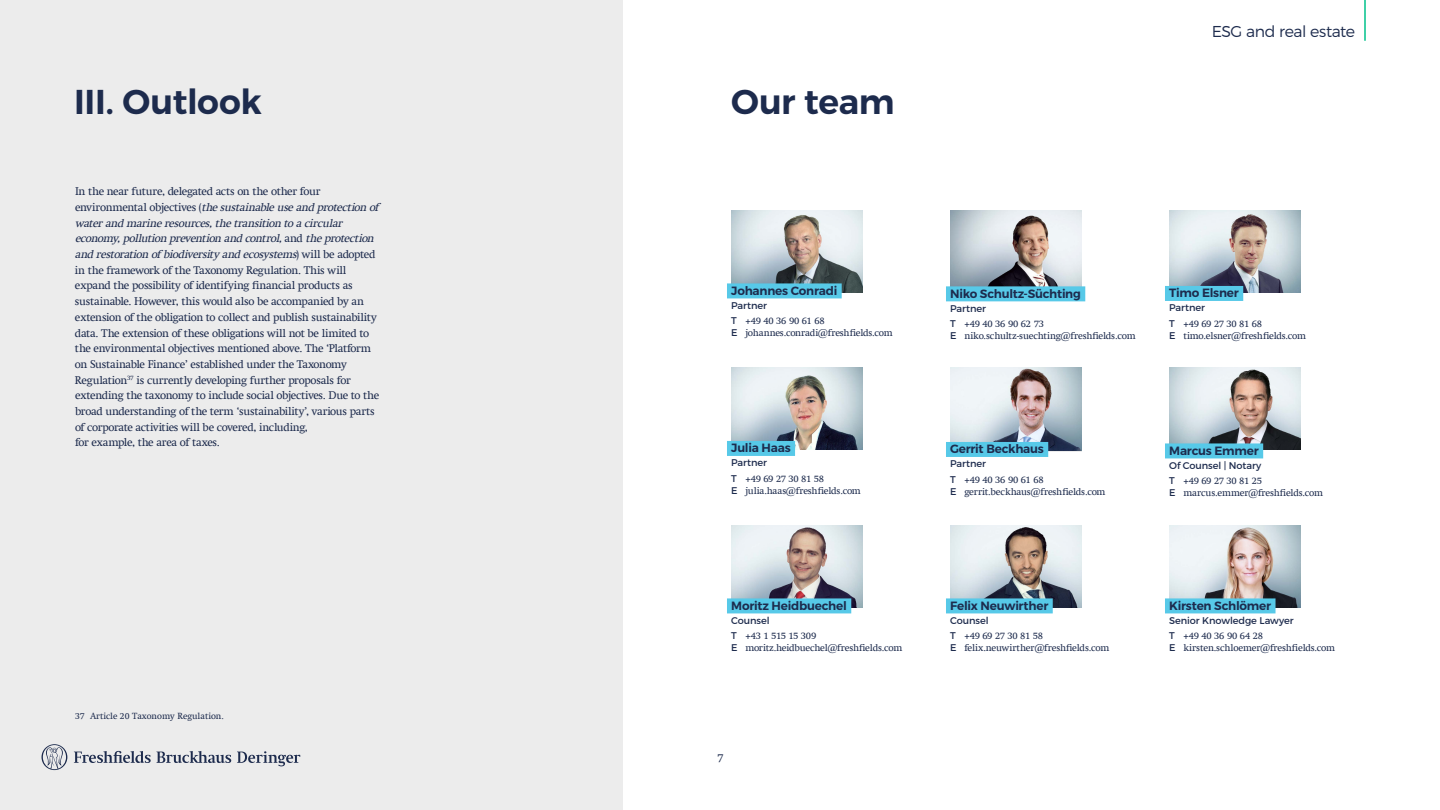
<style>
.page{position:relative;width:1440px;height:810px;background:#fff}
.page>*{position:absolute;margin:0;border:0;box-sizing:border-box;transform-origin:0 0}
.t1{font:600 34.5px "Montserrat";letter-spacing:-.01em;color:#1d2b4d}
.t2{font:300 15.75px "Montserrat";letter-spacing:-.03em;color:#1d2b4d}
.t3{font:600 12px "Montserrat";letter-spacing:-.02em;color:#1d2b4d}
.t4{font:300 12px "Swift Com";color:#1d2b4d}
.t5{font:11.25px/15.8px "Swift Com";letter-spacing:-.03em;color:#1d2b4d}
.t6{font:9.75px/12px "Swift Com";letter-spacing:-.02em;color:#1d2b4d}
.t7{font:9.75px "Montserrat";letter-spacing:-.01em;color:#1d2b4d}
.t8{font:9px "Swift Com";color:#1d2b4d}
.s1{font-style:italic}
.s2{font-family:"Montserrat"}
</style>
<div class="page">
<div style="left:0;top:0;width:622px;height:810px;background:#ececec"></div>
<svg style="left:237px;top:751px;width:63px;height:15px"></svg>
<svg style="left:74px;top:751px;width:157px;height:12px"></svg>
<svg style="left:42px;top:744px;width:25px;height:26px"></svg>
<hr style="left:1364px;top:0;width:2px;height:41px;background:#00c18b">
<img style="left:731px;top:367px;width:131px;height:83px">
<div style="left:727px;top:441px;width:68px;height:15px;background:#57c9e8"></div>
<img style="left:731px;top:525px;width:131px;height:82px">
<div style="left:727px;top:598px;width:124px;height:15px;background:#57c9e8"></div>
<img style="left:950px;top:525px;width:131px;height:82px">
<div style="left:946px;top:598px;width:107px;height:15px;background:#57c9e8"></div>
<img style="left:1169px;top:525px;width:131px;height:82px">
<div style="left:1165px;top:598px;width:111px;height:15px;background:#57c9e8"></div>
<img style="left:731px;top:210px;width:131px;height:82px">
<div style="left:727px;top:283px;width:115px;height:15px;background:#57c9e8"></div>
<img style="left:950px;top:367px;width:131px;height:83px">
<div style="left:946px;top:442px;width:102px;height:15px;background:#57c9e8"></div>
<img style="left:950px;top:210px;width:131px;height:76px">
<div style="left:946px;top:286px;width:139px;height:15px;background:#57c9e8"></div>
<img style="left:1169px;top:367px;width:131px;height:83px">
<div style="left:1165px;top:443px;width:98px;height:15px;background:#57c9e8"></div>
<img style="left:1169px;top:210px;width:131px;height:82px">
<div style="left:1165px;top:286px;width:78px;height:15px;background:#57c9e8"></div>
<h1 class="t1" style="left:74px;top:81px;width:189px">III. Outlook</h1>
<h1 class="t1" style="left:731px;top:81px;width:165px">Our team</h1>
<p class="t5" style="left:75px;top:183px;width:306px">In the near future, delegated acts on the other four<br>e nv i r o n m e n t a l o bj e c t iv e s ( <span class="s1">thesustainableuseand protection of waterand marineresources,thetransition to acircular economy,pollution prevention and control,</span>a n d <span class="s1">theprotection and restoration of biodiversity and ecosystems</span>) w i l l b e a d o p t e d in the framework of the Taxonomy Regulation. This will expand the possibility of identifying financial products as sustainable. However, this would also be accompanied by an extension of the obligation to collect and publish sustainability data. The extension of these obligations will not be limited to the environmental objectives mentioned above. The ‘Platform on Sustainable Finance’ established under the Taxonomy Regulation<sup>37</sup> is currently developing further proposals for extending the taxonomy to include social objectives. Due to the broad understanding of the term ‘sustainability’, various parts of corporate activities will be covered, including,<br>for example, the area of taxes.</p>
<p class="t8" style="left:75px;top:710px;width:150px">37 Article 20 Taxonomy Regulation.</p>
<p class="t3" style="left:731px;top:283px;width:108px">Johannes Conradi</p>
<p class="t7" style="left:731px;top:299px;width:37px">Partner</p>
<p class="t6" style="left:731px;top:315px;width:163px"><span class="s2">T</span> +49 40 36 90 61 68<br><span class="s2">E</span> johannes.conradi@freshfields.com</p>
<p class="t3" style="left:731px;top:440px;width:61px">Julia Haas</p>
<p class="t7" style="left:731px;top:457px;width:37px">Partner</p>
<p class="t6" style="left:731px;top:473px;width:131px"><span class="s2">T</span> +49 69 27 30 81 58<br><span class="s2">E</span> julia.haas@freshfields.com</p>
<p class="t3" style="left:731px;top:598px;width:117px">Moritz Heidbuechel</p>
<p class="t7" style="left:731px;top:614px;width:40px">Counsel</p>
<p class="t6" style="left:731px;top:630px;width:173px"><span class="s2">T</span> +43 1 515 15 309<br><span class="s2">E</span> moritz.heidbuechel@freshfields.com</p>
<p class="t4" style="left:717px;top:751px;width:8px">7</p>
<h2 class="t2" style="left:1212px;top:22px;width:145px">ESG and real estate</h2>
<p class="t3" style="left:950px;top:286px;width:132px">Niko Schultz-Süchting</p>
<p class="t7" style="left:950px;top:302px;width:37px">Partner</p>
<p class="t6" style="left:950px;top:318px;width:187px"><span class="s2">T</span> +49 40 36 90 62 73<br><span class="s2">E</span> niko.schultz-suechting@freshfields.com</p>
<p class="t3" style="left:1169px;top:285px;width:71px">Timo Elsner</p>
<p class="t7" style="left:1169px;top:302px;width:37px">Partner</p>
<p class="t6" style="left:1169px;top:318px;width:138px"><span class="s2">T</span> +49 69 27 30 81 68<br><span class="s2">E</span> timo.elsner@freshfields.com</p>
<p class="t3" style="left:950px;top:441px;width:95px">Gerrit Beckhaus</p>
<p class="t7" style="left:950px;top:458px;width:37px">Partner</p>
<p class="t6" style="left:950px;top:474px;width:157px"><span class="s2">T</span> +49 40 36 90 61 68<br><span class="s2">E</span> gerrit.beckhaus@freshfields.com</p>
<p class="t3" style="left:950px;top:598px;width:100px">Felix Neuwirther</p>
<p class="t7" style="left:950px;top:614px;width:40px">Counsel</p>
<p class="t6" style="left:950px;top:630px;width:161px"><span class="s2">T</span> +49 69 27 30 81 58<br><span class="s2">E</span> felix.neuwirther@freshfields.com</p>
<p class="t3" style="left:1169px;top:443px;width:91px">Marcus Emmer</p>
<p class="t7" style="left:1169px;top:459px;width:94px">Of Counsel | Notary</p>
<p class="t6" style="left:1169px;top:475px;width:155px"><span class="s2">T</span> +49 69 27 30 81 25<br><span class="s2">E</span> marcus.emmer@freshfields.com</p>
<p class="t3" style="left:1169px;top:598px;width:103px">Kirsten Schlömer</p>
<p class="t7" style="left:1169px;top:614px;width:126px">Senior Knowledge Lawyer</p>
<p class="t6" style="left:1169px;top:630px;width:167px"><span class="s2">T</span> +49 40 36 90 64 28<br><span class="s2">E</span> kirsten.schloemer@freshfields.com</p>
</div>
